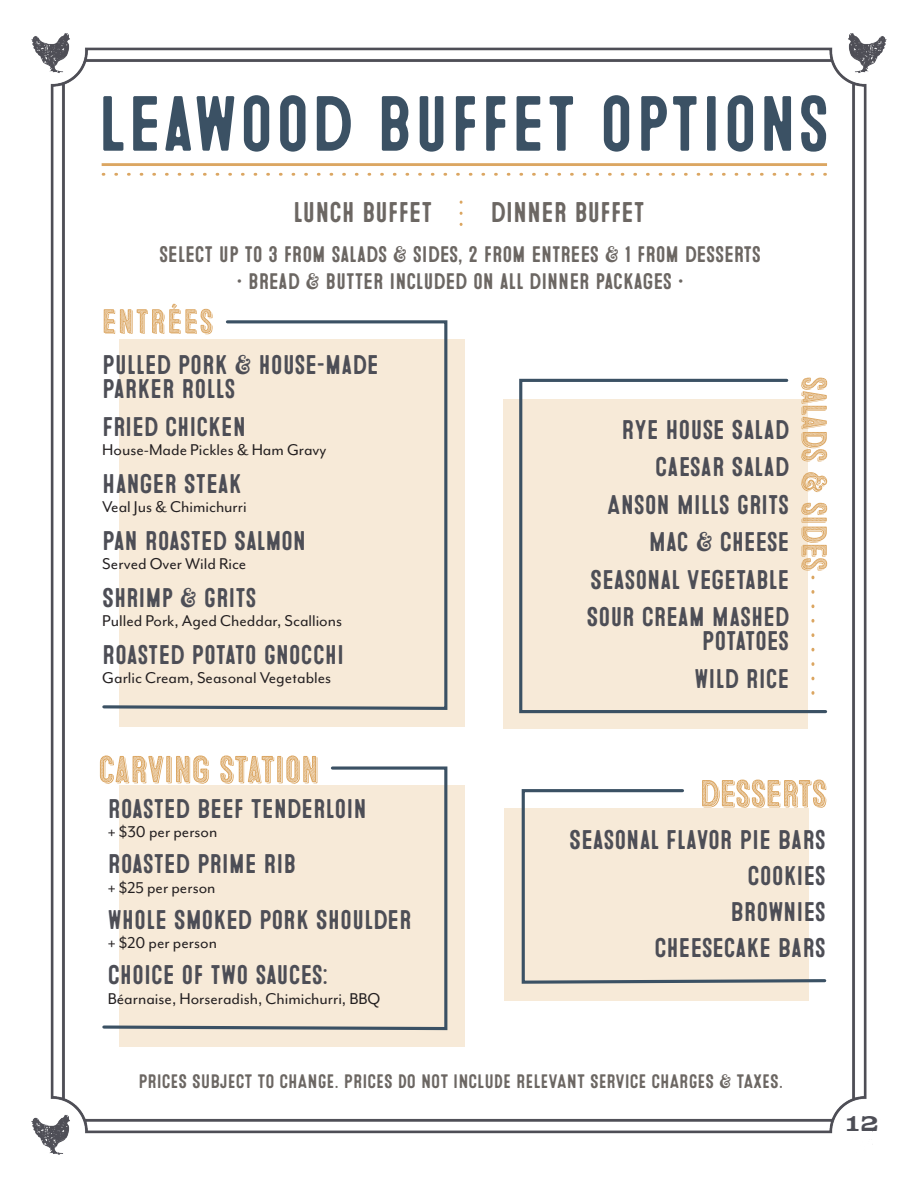
<style>
.page{position:relative;width:918px;height:1188px;background:#fff}
.page>*{position:absolute;margin:0;border:0;box-sizing:border-box;transform-origin:0 0}
.t1{font:78px "Microbrew Soft One";letter-spacing:.02em;color:#3b5164}
.t2{font:28.5px "Microbrew Soft One";color:#6c6763}
.t3{font:27px/24px "Microbrew Soft One";color:#4d4e56}
.t4{font:22.5px "Microbrew Soft One";letter-spacing:-.01em;color:#6c6763}
.t5{font:700 21px "Columbia Titling";color:#4d4e56}
.t6{font:19.5px "Microbrew Soft One";color:#6c6763}
.t7{font:18px "Mr Eaves Mod OT";color:#231f20}
</style>
<div class="page">
<img style="left:31px;top:33px;width:856px;height:1122px">
<hr style="left:102px;top:163px;width:725px;height:3px;background:#dba662">
<svg style="left:103px;top:173px;width:723px;height:3px"></svg>
<div style="left:119px;top:339px;width:346px;height:388px;background:#f7ead8"></div>
<svg style="left:104px;top:304px;width:109px;height:15px"></svg>
<svg style="left:101px;top:319px;width:348px;height:393px"></svg>
<div style="left:503px;top:399px;width:305px;height:329px;background:#f7ead8"></div>
<svg style="left:518px;top:377px;width:311px;height:338px"></svg>
<svg style="left:801px;top:378px;width:26px;height:193px"></svg>
<svg style="left:100px;top:755px;width:217px;height:29px"></svg>
<div style="left:119px;top:785px;width:346px;height:262px;background:#f7ead8"></div>
<svg style="left:101px;top:765px;width:348px;height:267px"></svg>
<div style="left:504px;top:808px;width:305px;height:192px;background:#f7ead8"></div>
<svg style="left:520px;top:788px;width:308px;height:197px"></svg>
<svg style="left:702px;top:780px;width:124px;height:28px"></svg>
<svg style="left:811px;top:577px;width:3px;height:116px"></svg>
<svg style="left:460px;top:202px;width:3px;height:22px"></svg>
<p class="t1" style="left:97px;top:79px;width:734px">LEAWOOD BUFFET OPTIONS</p>
<p class="t2" style="left:293px;top:196px;width:141px">LUNCH BUFFET</p>
<p class="t2" style="left:490px;top:196px;width:156px">DINNER BUFFET</p>
<p class="t4" style="left:159px;top:242px;width:604px">SELECT UP TO 3 FROM SALADS &amp; SIDES, 2 FROM ENTREES &amp; 1 FROM DESSERTS</p>
<p class="t4" style="left:236px;top:269px;width:449px">• BREAD &amp; BUTTER INCLUDED ON ALL DINNER PACKAGES •</p>
<p class="t3" style="left:102px;top:354px;width:278px">PULLED PORK &amp; HOUSE-MADE<br>PARKER ROLLS</p>
<p class="t3" style="left:102px;top:415px;width:145px">FRIED CHICKEN</p>
<p class="t7" style="left:102px;top:440px;width:226px">House-Made Pickles &amp; Ham Gravy</p>
<p class="t3" style="left:102px;top:472px;width:141px">HANGER STEAK</p>
<p class="t7" style="left:102px;top:497px;width:146px">Veal Jus &amp; Chimichurri</p>
<p class="t3" style="left:102px;top:529px;width:205px">PAN ROASTED SALMON</p>
<p class="t7" style="left:102px;top:554px;width:146px">Served Over Wild Rice</p>
<p class="t3" style="left:102px;top:586px;width:156px">SHRIMP &amp; GRITS</p>
<p class="t7" style="left:102px;top:611px;width:241px">Pulled Pork, Aged Cheddar, Scallions</p>
<p class="t3" style="left:102px;top:643px;width:243px">ROASTED POTATO GNOCCHI</p>
<p class="t7" style="left:102px;top:668px;width:231px">Garlic Cream, Seasonal Vegetables</p>
<p class="t3" style="left:622px;top:418px;width:169px">RYE HOUSE SALAD</p>
<p class="t3" style="left:655px;top:456px;width:136px">CAESAR SALAD</p>
<p class="t3" style="left:607px;top:493px;width:184px">ANSON MILLS GRITS</p>
<p class="t3" style="left:649px;top:531px;width:142px">MAC &amp; CHEESE</p>
<p class="t3" style="left:590px;top:568px;width:201px">SEASONAL VEGETABLE</p>
<p class="t3" style="left:587px;top:606px;width:204px;text-align:right">SOUR CREAM MASHED<br>POTATOES</p>
<p class="t3" style="left:694px;top:667px;width:96px">WILD RICE</p>
<p class="t3" style="left:108px;top:797px;width:261px">ROASTED BEEF TENDERLOIN</p>
<p class="t7" style="left:108px;top:822px;width:111px">+ $30 per person</p>
<p class="t3" style="left:108px;top:853px;width:190px">ROASTED PRIME RIB</p>
<p class="t7" style="left:108px;top:878px;width:109px">+ $25 per person</p>
<p class="t3" style="left:108px;top:908px;width:306px">WHOLE SMOKED PORK SHOULDER</p>
<p class="t7" style="left:108px;top:933px;width:111px">+ $20 per person</p>
<p class="t3" style="left:108px;top:964px;width:222px">CHOICE OF TWO SAUCES:</p>
<p class="t7" style="left:108px;top:989px;width:274px">Béarnaise, Horseradish, Chimichurri, BBQ</p>
<p class="t3" style="left:569px;top:829px;width:258px">SEASONAL FLAVOR PIE BARS</p>
<p class="t3" style="left:748px;top:865px;width:80px">COOKIES</p>
<p class="t3" style="left:731px;top:901px;width:97px">BROWNIES</p>
<p class="t3" style="left:654px;top:937px;width:173px">CHEESECAKE BARS</p>
<p class="t6" style="left:138px;top:1070px;width:646px">PRICES SUBJECT TO CHANGE. PRICES DO NOT INCLUDE RELEVANT SERVICE CHARGES &amp; TAXES.</p>
<p class="t5" style="left:846px;top:1111px;width:35px">12</p>
</div>
